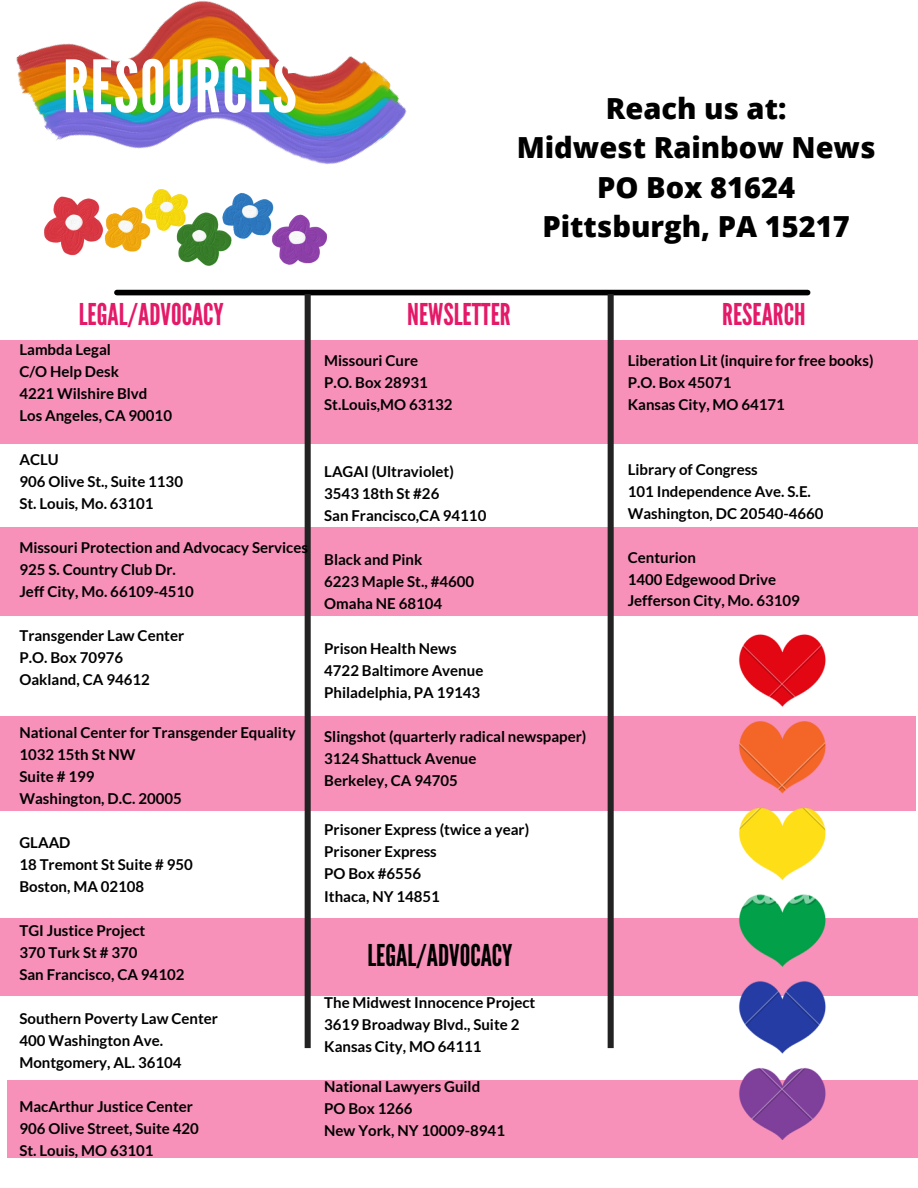
<style>
.page{position:relative;width:918px;height:1188px;background:#fff}
.page>*{position:absolute;margin:0;border:0;box-sizing:border-box;transform-origin:0 0}
.t1{font:72px "League Gothic";letter-spacing:.02em;color:#fff}
.t2{font:30px "League Gothic";color:#e41968}
.t3{font:30px "League Gothic";color:#000}
.t4{font:800 29.1px/39.5px "Open Sans";color:#000;text-align:center}
.t5{font:700 15px/22px "Lato";color:#000}
</style>
<div class="page">
<div style="left:117px;top:290px;width:691px;height:5px;background:#000"></div>
<div style="left:0;top:341px;width:918px;height:103px;background:#f791b9"></div>
<div style="left:0;top:527px;width:918px;height:89px;background:#f791b9"></div>
<div style="left:0;top:716px;width:916px;height:94px;background:#f791b9"></div>
<div style="left:0;top:918px;width:918px;height:78px;background:#f791b9"></div>
<svg style="left:305px;top:299px;width:6px;height:749px;background:#2c292a"></svg>
<svg style="left:608px;top:294px;width:6px;height:754px;background:#2c2a2b"></svg>
<div style="left:8px;top:1081px;width:910px;height:77px;background:#f791b9"></div>
<img style="left:738px;top:634px;width:88px;height:506px">
<img style="left:16px;top:1px;width:398px;height:298px">
<img style="left:44px;top:189px;width:283px;height:77px">
<h1 class="t1" style="left:63px;top:45px;width:235px">RESOURCES</h1>
<h3 class="t4" style="left:517px;top:88px;width:360px">Reach us at:<br>Midwest Rainbow News<br>PO Box 81624<br>Pittsburgh, PA 15217</h3>
<h2 class="t2" style="left:79px;top:297px;width:147px">LEGAL/ADVOCACY</h2>
<h2 class="t2" style="left:722px;top:297px;width:85px">RESEARCH</h2>
<h2 class="t2" style="left:407px;top:297px;width:105px">NEWSLETTER</h2>
<p class="t5" style="left:19px;top:338px;width:154px">Lambda Legal<br>C/O Help Desk<br>4221 Wilshire Blvd<br>Los Angeles, CA 90010</p>
<p class="t5" style="left:19px;top:448px;width:165px">ACLU<br>906 Olive St., Suite 1130<br>St. Louis, Mo. 63101</p>
<p class="t5" style="left:19px;top:536px;width:290px">Missouri Protection and Advocacy Services<br>925 S. Country Club Dr.<br>Jeff City, Mo. 66109-4510</p>
<p class="t5" style="left:19px;top:624px;width:166px">Transgender Law Center<br>P.O. Box 70976<br>Oakland, CA 94612</p>
<p class="t5" style="left:19px;top:721px;width:278px">National Center for Transgender Equality<br>1032 15th St NW<br>Suite # 199<br>Washington, D.C. 20005</p>
<p class="t5" style="left:19px;top:831px;width:175px">GLAAD<br>18 Tremont St Suite # 950<br>Boston, MA 02108</p>
<p class="t5" style="left:19px;top:919px;width:166px">TGI Justice Project<br>370 Turk St # 370<br>San Francisco, CA 94102</p>
<p class="t5" style="left:19px;top:1007px;width:200px">Southern Poverty Law Center<br>400 Washington Ave.<br>Montgomery, AL. 36104</p>
<p class="t5" style="left:19px;top:1095px;width:181px">MacArthur Justice Center<br>906 Olive Street, Suite 420<br>St. Louis, MO 63101</p>
<p class="t5" style="left:324px;top:349px;width:130px">Missouri Cure<br>P.O. Box 28931<br>St.Louis,MO 63132</p>
<p class="t5" style="left:324px;top:460px;width:164px">LAGAI (Ultraviolet)<br>3543 18th St #26<br>San Francisco,CA 94110</p>
<p class="t5" style="left:324px;top:548px;width:151px">Black and Pink<br>6223 Maple St., #4600<br>Omaha NE 68104</p>
<p class="t5" style="left:324px;top:637px;width:161px">Prison Health News<br>4722 Baltimore Avenue<br>Philadelphia, PA 19143</p>
<p class="t5" style="left:324px;top:725px;width:264px">Slingshot (quarterly radical newspaper)<br>3124 Shattuck Avenue<br>Berkeley, CA 94705</p>
<p class="t5" style="left:324px;top:818px;width:207px">Prisoner Express (twice a year)<br>Prisoner Express<br>PO Box #6556<br>Ithaca, NY 14851</p>
<h2 class="t3" style="left:367px;top:938px;width:147px">LEGAL/ADVOCACY</h2>
<p class="t5" style="left:324px;top:991px;width:213px">The Midwest Innocence Project<br>3619 Broadway Blvd., Suite 2<br>Kansas City, MO 64111</p>
<p class="t5" style="left:324px;top:1075px;width:182px">National Lawyers Guild<br>PO Box 1266<br>New York, NY 10009-8941</p>
<p class="t5" style="left:628px;top:349px;width:247px">Liberation Lit (inquire for free books)<br>P.O. Box 45071<br>Kansas City, MO 64171</p>
<p class="t5" style="left:628px;top:458px;width:197px">Library of Congress<br>101 Independence Ave. S.E.<br>Washington, DC 20540-4660</p>
<p class="t5" style="left:628px;top:546px;width:174px">Centurion<br>1400 Edgewood Drive<br>Jefferson City, Mo. 63109</p>
</div>
